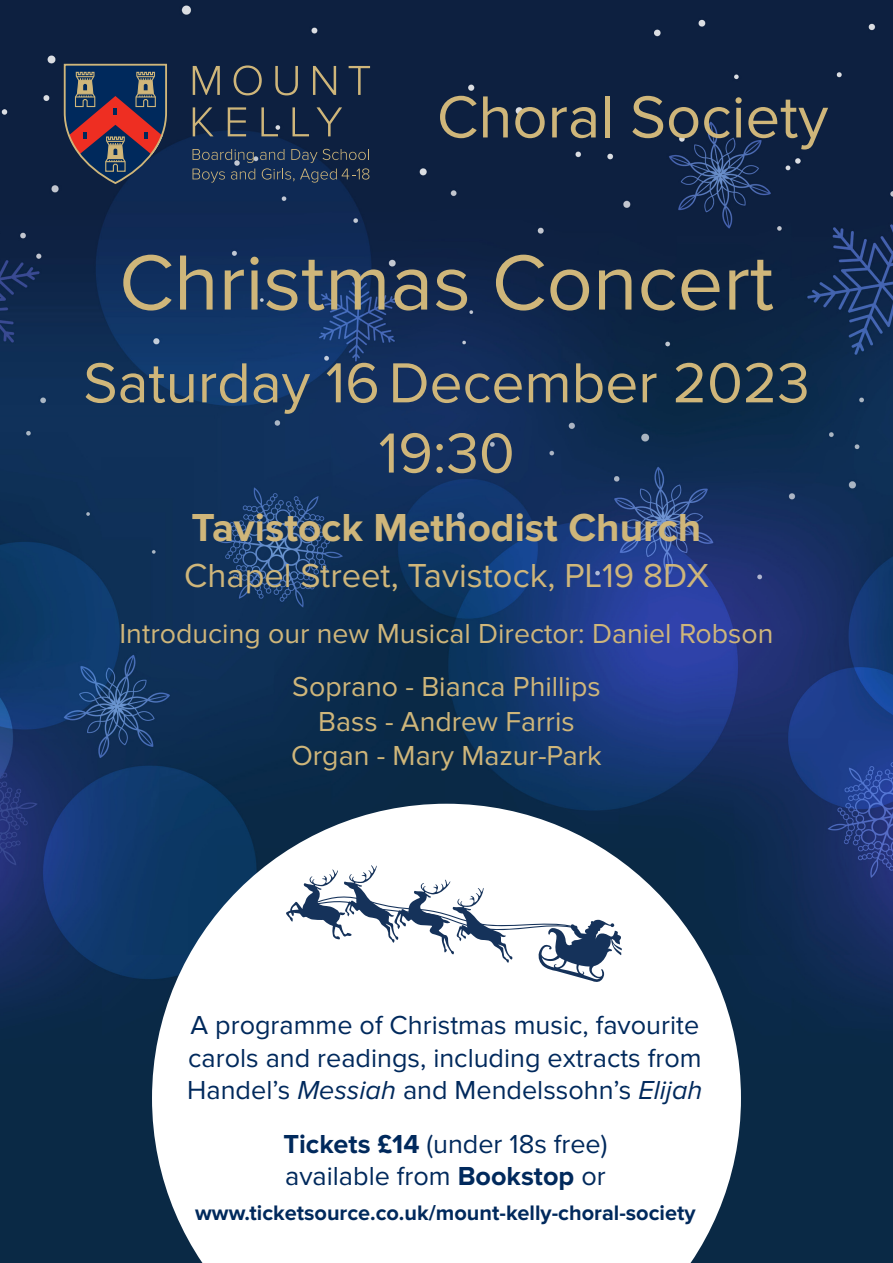
<style>
.page{position:relative;width:893px;height:1263px;background:#fff}
.page>*{position:absolute;margin:0;border:0;box-sizing:border-box;transform-origin:0 0}
.t1{font:81px "Proxima Nova";color:#cfb67a}
.t2{font:61.5px "Proxima Nova";color:#cfb67a}
.t3{font:58.5px/70.2px "Proxima Nova";color:#cfb67a;text-align:center}
.t4{font:700 40.5px "Proxima Nova";color:#cfb67a}
.t5{font:34.5px "Proxima Nova";color:#cfb67a}
.t6{font:28.5px "Proxima Nova";color:#cfb67a}
.t7{font:27px/32.4px "Proxima Nova";color:#00295c;text-align:justify}
.t8{font:700 21.75px "Proxima Nova";color:#00295c}
.s1{font-style:italic}
.s2{font-weight:700}
</style>
<div class="page">
<img style="left:0;top:0;width:893px;height:1263px">
<svg style="left:193px;top:66px;width:27px;height:29px"></svg>
<svg style="left:234px;top:65px;width:28px;height:30px"></svg>
<svg style="left:275px;top:66px;width:23px;height:29px"></svg>
<svg style="left:313px;top:66px;width:23px;height:29px"></svg>
<svg style="left:349px;top:66px;width:21px;height:29px"></svg>
<svg style="left:193px;top:107px;width:21px;height:29px"></svg>
<svg style="left:228px;top:107px;width:18px;height:29px"></svg>
<svg style="left:261px;top:107px;width:17px;height:29px"></svg>
<svg style="left:292px;top:107px;width:17px;height:29px"></svg>
<svg style="left:317px;top:107px;width:25px;height:29px"></svg>
<svg style="left:193px;top:149px;width:176px;height:34px;background:#273955"></svg>
<svg style="left:64px;top:64px;width:104px;height:120px;background:#4a3d52"></svg>
<svg style="left:152px;top:804px;width:589px;height:459px"></svg>
<svg style="left:286px;top:865px;width:336px;height:117px"></svg>
<p class="t2" style="left:437px;top:82px;width:393px">Choral Society</p>
<p class="t1" style="left:119px;top:236px;width:656px">Christmas Concert</p>
<p class="t3" style="left:83px;top:350px;width:728px">Saturday 16 December 2023<br>19:30</p>
<p class="t4" style="left:192px;top:504px;width:511px">Tavistock Methodist Church</p>
<p class="t5" style="left:184px;top:556px;width:526px">Chapel Street, Tavistock, PL19 8DX</p>
<p class="t6" style="left:119px;top:617px;width:655px">Introducing our new Musical Director: Daniel Robson</p>
<p class="t6" style="left:292px;top:670px;width:310px">Soprano - Bianca Phillips</p>
<p class="t6" style="left:318px;top:705px;width:258px">Bass - Andrew Farris</p>
<p class="t6" style="left:291px;top:739px;width:312px">Organ - Mary Mazur-Park</p>
<p class="t7" style="left:187px;top:1010px;width:517px">A programme of Christmas music, favourite carols and readings, including extracts from Handel’s <span class="s1">Messiah</span> and Mendelssohn’s <span class="s1">Elijah</span></p>
<p class="t7" style="left:283px;top:1128px;width:326px"><span class="s2">Tickets £14</span> (under 18s free)</p>
<p class="t7" style="left:285px;top:1161px;width:322px">available from <span class="s2">Bookstop</span> or</p>
<p class="t8" style="left:195px;top:1200px;width:502px">www.ticketsource.co.uk/mount-kelly-choral-society</p>
</div>
